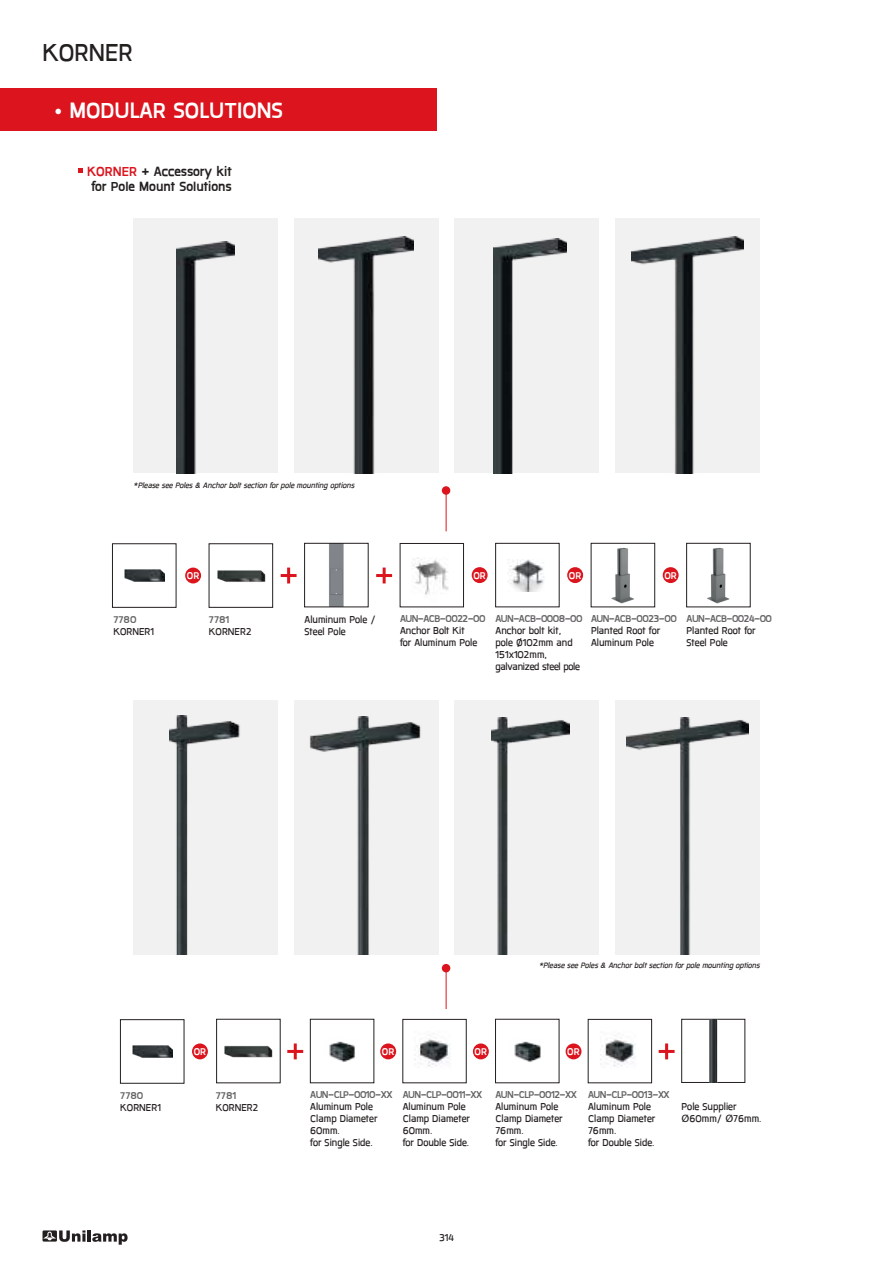
<style>
.page{position:relative;width:893px;height:1263px;background:#fff}
.page>*{position:absolute;margin:0;border:0;box-sizing:border-box;transform-origin:0 0}
.t1{font:33px "Unilamp New";color:#241f1f}
.t2{font:700 30px "Unilamp New";color:#fff}
.t3{font:700 18px/15px "Unilamp New";color:#241f1f}
.t4{font:13.5px/12px "Unilamp New";color:#241f1f}
.t5{font:700 13.5px "Unilamp New";letter-spacing:-.04em;color:#656365}
.t6{font:700 13.5px "Unilamp New";color:#fff}
.t7{font:italic 10.5px "Unilamp New";color:#241f1f}
.s1{color:#db141d}
.s2{font-family:"Acumin Variable Concept";font-size:10.5px}
</style>
<div class="page">
<svg style="left:43px;top:1230px;width:14px;height:11px"></svg>
<svg style="left:47px;top:1231px;width:5px;height:9px"></svg>
<svg style="left:47px;top:1232px;width:6px;height:5px"></svg>
<svg style="left:59px;top:1230px;width:69px;height:15px"></svg>
<div style="left:0;top:88px;width:436px;height:43px;background:#db141d"></div>
<svg style="left:78px;top:168px;width:5px;height:5px"></svg>
<div style="left:133px;top:219px;width:145px;height:254px;background:#f2f1f1"></div>
<img style="left:177px;top:242px;width:58px;height:231px">
<div style="left:454px;top:219px;width:145px;height:254px;background:#f2f1f1"></div>
<img style="left:494px;top:239px;width:72px;height:234px">
<div style="left:294px;top:219px;width:145px;height:254px;background:#f2f1f1"></div>
<img style="left:319px;top:237px;width:94px;height:236px">
<div style="left:615px;top:219px;width:145px;height:254px;background:#f2f1f1"></div>
<img style="left:631px;top:237px;width:113px;height:236px">
<div style="left:133px;top:700px;width:145px;height:254px;background:#f2f1f1"></div>
<img style="left:170px;top:715px;width:70px;height:239px">
<div style="left:454px;top:700px;width:145px;height:254px;background:#f2f1f1"></div>
<img style="left:491px;top:717px;width:78px;height:237px">
<div style="left:294px;top:700px;width:145px;height:254px;background:#f2f1f1"></div>
<img style="left:309px;top:716px;width:112px;height:238px">
<div style="left:615px;top:700px;width:145px;height:254px;background:#f2f1f1"></div>
<img style="left:626px;top:718px;width:123px;height:236px">
<hr style="left:446px;top:967px;width:1px;height:42px;background:#db141d">
<div style="left:442px;top:964px;width:8px;height:8px;background:#db141d;border-radius:50%"></div>
<hr style="left:446px;top:489px;width:1px;height:42px;background:#db141d">
<div style="left:442px;top:486px;width:8px;height:9px;background:#db141d;border-radius:50%"></div>
<img style="left:508px;top:559px;width:37px;height:32px">
<div style="left:495px;top:543px;width:64px;height:64px;border:1px solid #241f1f"></div>
<hr style="left:287px;top:568px;width:3px;height:15px;background:#db141d">
<hr style="left:281px;top:574px;width:16px;height:3px;background:#db141d">
<hr style="left:383px;top:568px;width:3px;height:15px;background:#db141d">
<hr style="left:376px;top:574px;width:16px;height:3px;background:#db141d">
<div style="left:185px;top:568px;width:16px;height:15px;background:#db141d;border-radius:50%"></div>
<div style="left:472px;top:567px;width:16px;height:16px;background:#db141d;border-radius:50%"></div>
<div style="left:567px;top:567px;width:16px;height:16px;background:#db141d;border-radius:50%"></div>
<div style="left:663px;top:567px;width:16px;height:16px;background:#db141d;border-radius:50%"></div>
<img style="left:124px;top:569px;width:40px;height:13px">
<img style="left:329px;top:545px;width:15px;height:60px">
<div style="left:304px;top:543px;width:64px;height:64px;border:1px solid #241f1f"></div>
<img style="left:412px;top:557px;width:37px;height:38px">
<div style="left:400px;top:543px;width:64px;height:64px;border:1px solid #241f1f"></div>
<img style="left:611px;top:547px;width:23px;height:57px">
<div style="left:591px;top:543px;width:64px;height:64px;border:1px solid #241f1f"></div>
<img style="left:707px;top:547px;width:23px;height:57px">
<div style="left:686px;top:543px;width:64px;height:64px;border:1px solid #241f1f"></div>
<img style="left:217px;top:570px;width:49px;height:12px">
<hr style="left:294px;top:1043px;width:3px;height:16px;background:#db141d">
<hr style="left:287px;top:1050px;width:16px;height:3px;background:#db141d">
<hr style="left:665px;top:1043px;width:3px;height:16px;background:#db141d">
<hr style="left:659px;top:1050px;width:16px;height:3px;background:#db141d">
<div style="left:192px;top:1043px;width:16px;height:16px;background:#db141d;border-radius:50%"></div>
<div style="left:120px;top:1019px;width:64px;height:64px;border:1px solid #241f1f"></div>
<img style="left:132px;top:1045px;width:40px;height:13px">
<div style="left:216px;top:1019px;width:64px;height:64px;border:1px solid #241f1f"></div>
<img style="left:224px;top:1045px;width:49px;height:13px">
<div style="left:681px;top:1019px;width:64px;height:63px;border:1px solid #241f1f"></div>
<img style="left:704px;top:1019px;width:38px;height:63px">
<div style="left:380px;top:1043px;width:16px;height:16px;background:#db141d;border-radius:50%"></div>
<div style="left:473px;top:1043px;width:16px;height:16px;background:#db141d;border-radius:50%"></div>
<div style="left:566px;top:1043px;width:15px;height:16px;background:#db141d;border-radius:50%"></div>
<img style="left:414px;top:1033px;width:37px;height:34px">
<img style="left:600px;top:1037px;width:36px;height:30px">
<div style="left:588px;top:1019px;width:64px;height:64px;border:1px solid #241f1f"></div>
<img style="left:329px;top:1041px;width:26px;height:21px">
<div style="left:310px;top:1019px;width:64px;height:64px;border:1px solid #241f1f"></div>
<img style="left:514px;top:1041px;width:27px;height:21px">
<div style="left:495px;top:1019px;width:64px;height:64px;border:1px solid #241f1f"></div>
<h1 class="t1" style="left:43px;top:34px;width:92px">KORNER</h1>
<h2 class="t2" style="left:54px;top:93px;width:231px">• MODULAR SOLUTIONS</h2>
<h3 class="t3" style="left:87px;top:164px;width:146px"><span class="s1">KORNER</span> + Accessory kit for Pole Mount Solutions</h3>
<p class="t7" style="left:133px;top:479px;width:222px">*Please see Poles &amp; Anchor bolt section for pole mounting options</p>
<p class="t5" style="left:113px;top:611px;width:25px">7780</p>
<p class="t4" style="left:113px;top:625px;width:42px">KORNER1</p>
<p class="t6" style="left:187px;top:568px;width:14px">OR</p>
<p class="t6" style="left:473px;top:568px;width:14px">OR</p>
<p class="t6" style="left:569px;top:568px;width:14px">OR</p>
<p class="t6" style="left:664px;top:568px;width:14px">OR</p>
<p class="t5" style="left:209px;top:611px;width:22px">7781</p>
<p class="t4" style="left:209px;top:625px;width:44px">KORNER2</p>
<p class="t4" style="left:304px;top:613px;width:73px">Aluminum Pole /<br>Steel Pole</p>
<p class="t5" style="left:495px;top:611px;width:89px">AUN-ACB-0008-00</p>
<p class="t5" style="left:400px;top:611px;width:87px">AUN-ACB-0022-00</p>
<p class="t4" style="left:400px;top:625px;width:79px">Anchor Bolt Kit for Aluminum Pole</p>
<p class="t4" style="left:495px;top:625px;width:86px">Anchor bolt kit, pole û102mm and<br>151x102mm, galvanized steel pole</p>
<p class="t5" style="left:591px;top:611px;width:87px">AUN-ACB-0023-00</p>
<p class="t4" style="left:591px;top:625px;width:71px">Planted Root for<br>Aluminum Pole</p>
<p class="t5" style="left:686px;top:611px;width:87px">AUN-ACB-0024-00</p>
<p class="t4" style="left:686px;top:625px;width:71px">Planted Root for<br>Steel Pole</p>
<p class="t5" style="left:120px;top:1087px;width:25px">7780</p>
<p class="t4" style="left:120px;top:1101px;width:42px">KORNER1</p>
<p class="t6" style="left:194px;top:1044px;width:14px">OR</p>
<p class="t5" style="left:216px;top:1087px;width:22px">7781</p>
<p class="t4" style="left:216px;top:1101px;width:44px">KORNER2</p>
<p class="t7" style="left:539px;top:959px;width:222px">*Please see Poles &amp; Anchor bolt section for pole mounting options</p>
<p class="t6" style="left:382px;top:1044px;width:14px">OR</p>
<p class="t6" style="left:475px;top:1044px;width:14px">OR</p>
<p class="t6" style="left:567px;top:1044px;width:14px">OR</p>
<p class="t5" style="left:310px;top:1087px;width:84px">AUN-CLP-0010-XX</p>
<p class="t4" style="left:310px;top:1101px;width:69px">Aluminum Pole<br>Clamp Diameter<br>60mm.<br>for Single Side.</p>
<p class="t5" style="left:403px;top:1087px;width:81px">AUN-CLP-0011-XX</p>
<p class="t4" style="left:403px;top:1101px;width:69px">Aluminum Pole<br>Clamp Diameter<br>60mm.<br>for Double Side.</p>
<p class="t5" style="left:495px;top:1087px;width:83px">AUN-CLP-0012-XX</p>
<p class="t4" style="left:495px;top:1101px;width:69px">Aluminum Pole<br>Clamp Diameter<br>76mm.<br>for Single Side.</p>
<p class="t5" style="left:588px;top:1087px;width:83px">AUN-CLP-0013-XX</p>
<p class="t4" style="left:588px;top:1101px;width:69px">Aluminum Pole<br>Clamp Diameter<br>76mm.<br>for Double Side.</p>
<p class="t4" style="left:681px;top:1101px;width:81px;line-height:11.6px">Pole Supplier<br><span class="s2">Ø</span>60mm/ <span class="s2">Ø</span>76mm.</p>
<p class="t4" style="left:439px;top:1232px;width:16px">314</p>
</div>
